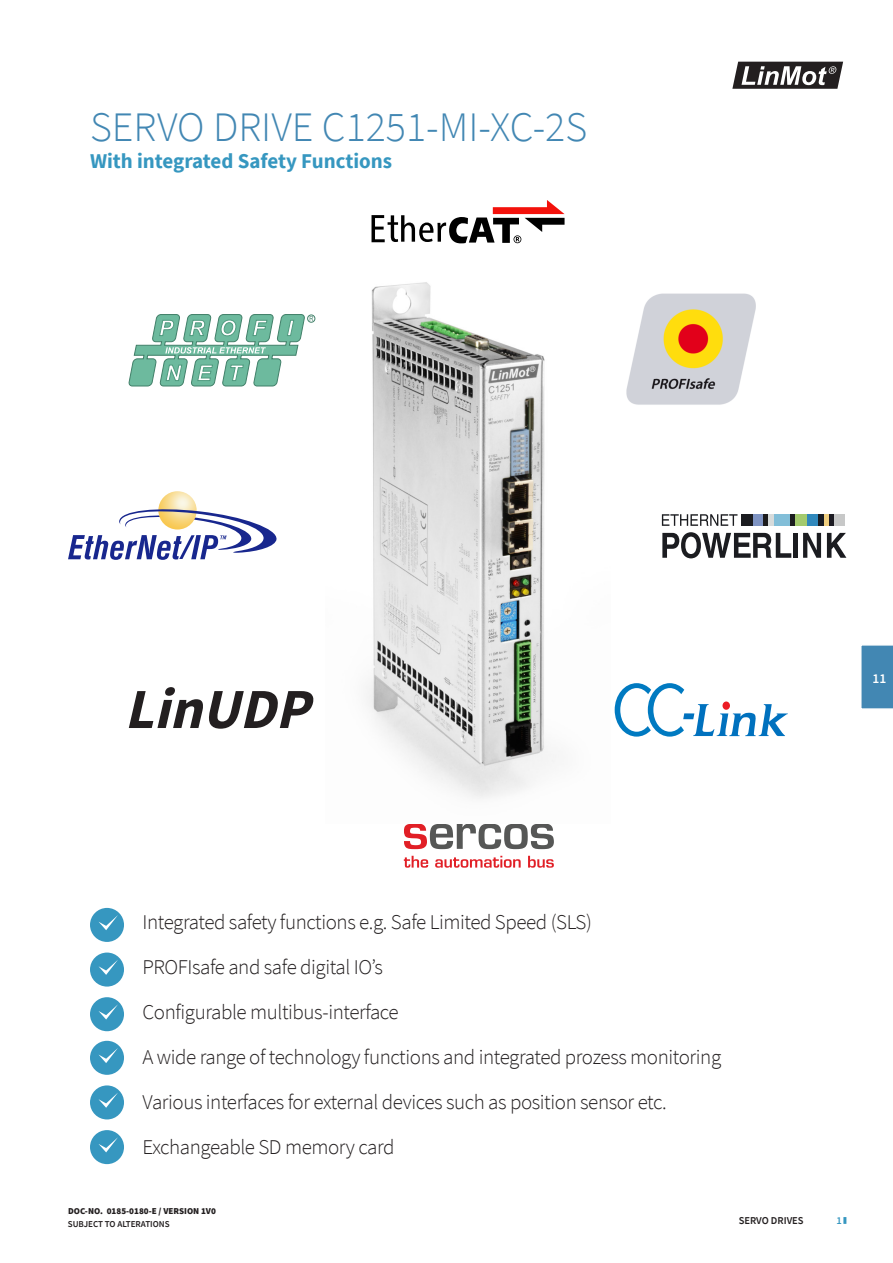
<style>
.page{position:relative;width:893px;height:1263px;background:#fff}
.page>*{position:absolute;margin:0;border:0;box-sizing:border-box;transform-origin:0 0}
.Untertitel_D_2019{font:300 42px "Source Sans Pro";color:#4287b3}
.t1{font:300 21px "Source Sans Pro";letter-spacing:-.02em;color:#231f20}
.t2{font:700 21px "Source Sans Pro";color:#3697c0}
.t3{font:600 13.5px "Source Sans Pro";color:#fff}
.t4{font:600 10.5px "Source Sans Pro";color:#231f20}
.t5{font:600 10.5px "Source Sans Pro";color:#3697c0}
.t6{font:900 9px "Source Sans Pro";color:#231f20}
.t7{font:600 9px "Source Sans Pro";color:#231f20}
</style>
<div class="page">
<svg style="left:732px;top:61px;width:111px;height:28px"></svg>
<div style="left:861px;top:645px;width:32px;height:64px;background:#4287b3"></div>
<svg style="left:843px;top:1217px;width:3px;height:7px"></svg>
<div style="left:90px;top:908px;width:34px;height:34px;background:#3697c0;border-radius:50%"></div>
<div style="left:90px;top:952px;width:34px;height:34px;background:#3697c0;border-radius:50%"></div>
<div style="left:90px;top:997px;width:34px;height:34px;background:#3697c0;border-radius:50%"></div>
<div style="left:90px;top:1041px;width:34px;height:34px;background:#3697c0;border-radius:50%"></div>
<div style="left:90px;top:1085px;width:34px;height:34px;background:#3697c0;border-radius:50%"></div>
<svg style="left:99px;top:915px;width:19px;height:15px"></svg>
<svg style="left:99px;top:960px;width:19px;height:15px"></svg>
<svg style="left:99px;top:1004px;width:19px;height:15px"></svg>
<svg style="left:99px;top:1048px;width:19px;height:15px"></svg>
<svg style="left:99px;top:1093px;width:19px;height:15px"></svg>
<svg style="left:662px;top:514px;width:75px;height:12px"></svg>
<svg style="left:662px;top:532px;width:129px;height:26px"></svg>
<div style="left:793px;top:533px;width:5px;height:25px;background:#1b1c20"></div>
<svg style="left:803px;top:533px;width:18px;height:25px"></svg>
<svg style="left:827px;top:533px;width:19px;height:25px"></svg>
<div style="left:763px;top:514px;width:5px;height:11px;background:#1c1c1e"></div>
<div style="left:752px;top:514px;width:11px;height:11px;background:#7e93c2"></div>
<div style="left:741px;top:514px;width:11px;height:11px;background:#1b1c20"></div>
<div style="left:768px;top:514px;width:6px;height:11px;background:#d7dbdb"></div>
<div style="left:774px;top:514px;width:16px;height:11px;background:#82bed8"></div>
<div style="left:790px;top:514px;width:6px;height:11px;background:#1b1c20"></div>
<div style="left:796px;top:514px;width:11px;height:11px;background:#a3ca6e"></div>
<div style="left:807px;top:514px;width:11px;height:11px;background:#3088bc"></div>
<div style="left:823px;top:514px;width:6px;height:11px;background:#efce7f"></div>
<div style="left:818px;top:514px;width:5px;height:11px;background:#191c23"></div>
<div style="left:829px;top:514px;width:5px;height:11px;background:#1c1b23"></div>
<div style="left:834px;top:514px;width:11px;height:11px;background:#c7c8c8"></div>
<svg style="left:615px;top:683px;width:173px;height:54px"></svg>
<svg style="left:129px;top:687px;width:184px;height:42px"></svg>
<svg style="left:404px;top:856px;width:150px;height:12px"></svg>
<svg style="left:404px;top:824px;width:150px;height:25px"></svg>
<svg style="left:371px;top:200px;width:194px;height:43px"></svg>
<img style="left:626px;top:293px;width:130px;height:112px">
<svg style="left:158px;top:491px;width:39px;height:38px"></svg>
<svg style="left:68px;top:506px;width:209px;height:54px"></svg>
<img style="left:366px;top:282px;width:190px;height:517px">
<svg style="left:128px;top:314px;width:185px;height:72px"></svg>
<div style="left:307px;top:315px;width:8px;height:7px;border:1px solid #418069;border-radius:50%"></div>
<div style="left:90px;top:1130px;width:34px;height:34px;background:#3697c0;border-radius:50%"></div>
<svg style="left:99px;top:1137px;width:19px;height:15px"></svg>
<p class="Untertitel_D_2019" style="left:90px;top:101px;width:499px">SERVO DRIVE C1251-MI-XC-2S</p>
<p class="t2" style="left:90px;top:147px;width:304px">With integrated Safety Functions</p>
<p class="t3" style="left:872px;top:670px;width:15px">11</p>
<p class="t1" style="left:142px;top:909px;width:451px">Integrated safety functions e.g. Safe Limited Speed (SLS)</p>
<p class="t1" style="left:142px;top:954px;width:242px">PROFIsafe and safe digital IO’s</p>
<p class="t1" style="left:142px;top:999px;width:258px">Configurable multibus-interface</p>
<p class="t1" style="left:142px;top:1044px;width:580px">A wide range of technology functions and integrated prozess monitoring</p>
<p class="t1" style="left:142px;top:1089px;width:526px">Various interfaces for external devices such as position sensor etc.</p>
<p class="t1" style="left:142px;top:1134px;width:254px">Exchangeable SD memory card</p>
<p class="t6" style="left:68px;top:1205px;width:149px">DOC-NO. 0185-0180-E / VERSION 1V0</p>
<p class="t6" style="left:68px;top:1206px;width:47px">EDITION 24</p>
<p class="t7" style="left:68px;top:1217px;width:103px">SUBJECT TO ALTERATIONS</p>
<p class="t4" style="left:739px;top:1214px;width:66px">SERVO DRIVES</p>
<p class="t5" style="left:836px;top:1214px;width:7px">1</p>
</div>
